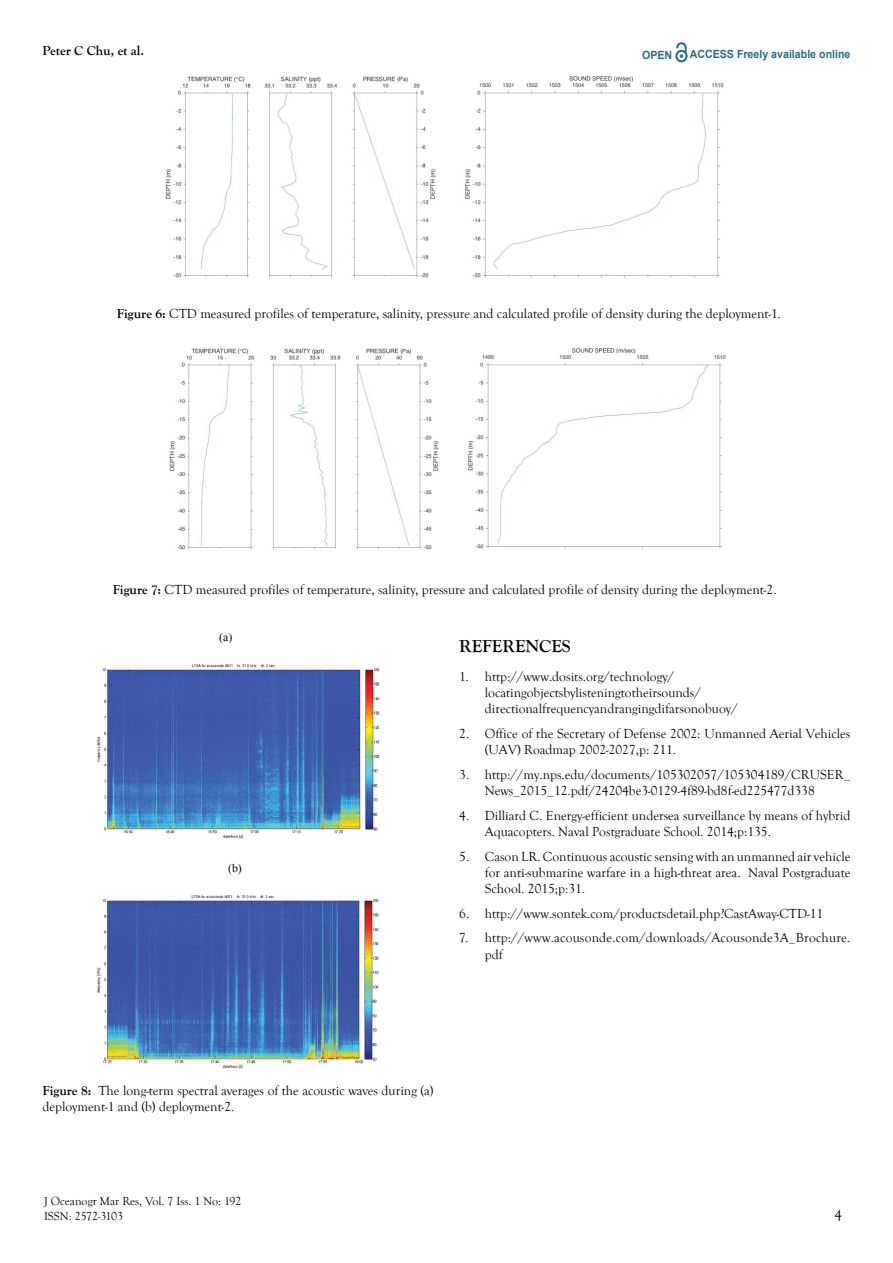
<style>
.page{position:relative;width:893px;height:1263px;background:#fff}
.page>*{position:absolute;margin:0;border:0;box-sizing:border-box;transform-origin:0 0}
.t1{font:700 18px "Goudy Old Style T";color:#000}
.t2{font:15px "Goudy Old Style T";color:#000}
.t3{font:13.5px/16.2px "Goudy Old Style T";color:#000}
.t4{font:700 13.5px "Goudy Old Style T";color:#000}
.t5{font:12px/15.1px "Goudy Old Style T";color:#000}
.t6{font:11.7px "Times New Roman";color:#000}
.t7{font:700 11.25px "Arial";color:#2d6a8e;scale:.94 1}
.s1{font-weight:700}
</style>
<div class="page">
<svg style="left:675px;top:43px;width:12px;height:19px"></svg>
<img style="left:165px;top:77px;width:559px;height:201px">
<img style="left:169px;top:348px;width:557px;height:202px">
<img style="left:97px;top:664px;width:283px;height:175px">
<img style="left:96px;top:895px;width:283px;height:174px">
<p class="t4" style="left:43px;top:43px;width:103px">Peter C Chu, et al.</p>
<p class="t7" style="left:642px;top:47px;width:34px">OPEN</p>
<p class="t7" style="left:690px;top:46px;width:172px">ACCESS Freely available online</p>
<p class="t3" style="left:117px;top:305px;width:665px"><span class="s1">Figure 6:</span> CTD measured profiles of temperature, salinity, pressure and calculated profile of density during the deployment-1.</p>
<p class="t3" style="left:113px;top:582px;width:665px"><span class="s1">Figure 7:</span> CTD measured profiles of temperature, salinity, pressure and calculated profile of density during the deployment-2.</p>
<p class="t6" style="left:219px;top:629px;width:15px">(a)</p>
<h1 class="t1" style="left:459px;top:636px;width:113px">REFERENCES</h1>
<p class="t3" style="left:485px;top:669px;width:254px;text-indent:-26px">1. http://www.dosits.org/technology/ locatingobjectsbylisteningtotheirsounds/ directionalfrequencyandrangingdifarsonobuoy/</p>
<p class="t3" style="left:485px;top:726px;width:367px;text-indent:-26px">2. Office of the Secretary of Defense 2002: Unmanned Aerial Vehicles (UAV) Roadmap 2002-2027,p: 211.</p>
<p class="t3" style="left:485px;top:767px;width:367px;text-indent:-26px">3. http://my.nps.edu/documents/105302057/105304189/CRUSER_<br>News_2015_12.pdf/24204be3-0129-4f89-bd8f-ed225477d338</p>
<p class="t3" style="left:485px;top:807px;width:367px;text-indent:-26px">4. Dilliard C. Energy-efficient undersea surveillance by means of hybrid<br>Aquacopters. Naval Postgraduate School. 2014;p:135.</p>
<p class="t3" style="left:485px;top:848px;width:367px;text-align:justify;text-indent:-26px">5. Cason LR. Continuous acoustic sensing with an unmanned air vehicle for anti-submarine warfare in a high-threat area. Naval Postgraduate School. 2015;p:31.</p>
<p class="t3" style="left:459px;top:905px;width:366px">6. http://www.sontek.com/productsdetail.php?CastAway-CTD-11</p>
<p class="t3" style="left:485px;top:930px;width:367px;text-indent:-26px">7. http://www.acousonde.com/downloads/Acousonde3A_Brochure. pdf</p>
<p class="t6" style="left:228px;top:860px;width:15px">(b)</p>
<p class="t3" style="left:43px;top:1082px;width:393px"><span class="s1">Figure 8:</span> The long-term spectral averages of the acoustic waves during (a) deployment-1 and (b) deployment-2.</p>
<p class="t5" style="left:44px;top:1194px;width:199px">J Oceanogr Mar Res, Vol. 7 Iss. 1 No: 192<br>ISSN: 2572-3103</p>
<p class="t2" style="left:834px;top:1207px;width:9px">4</p>
</div>
